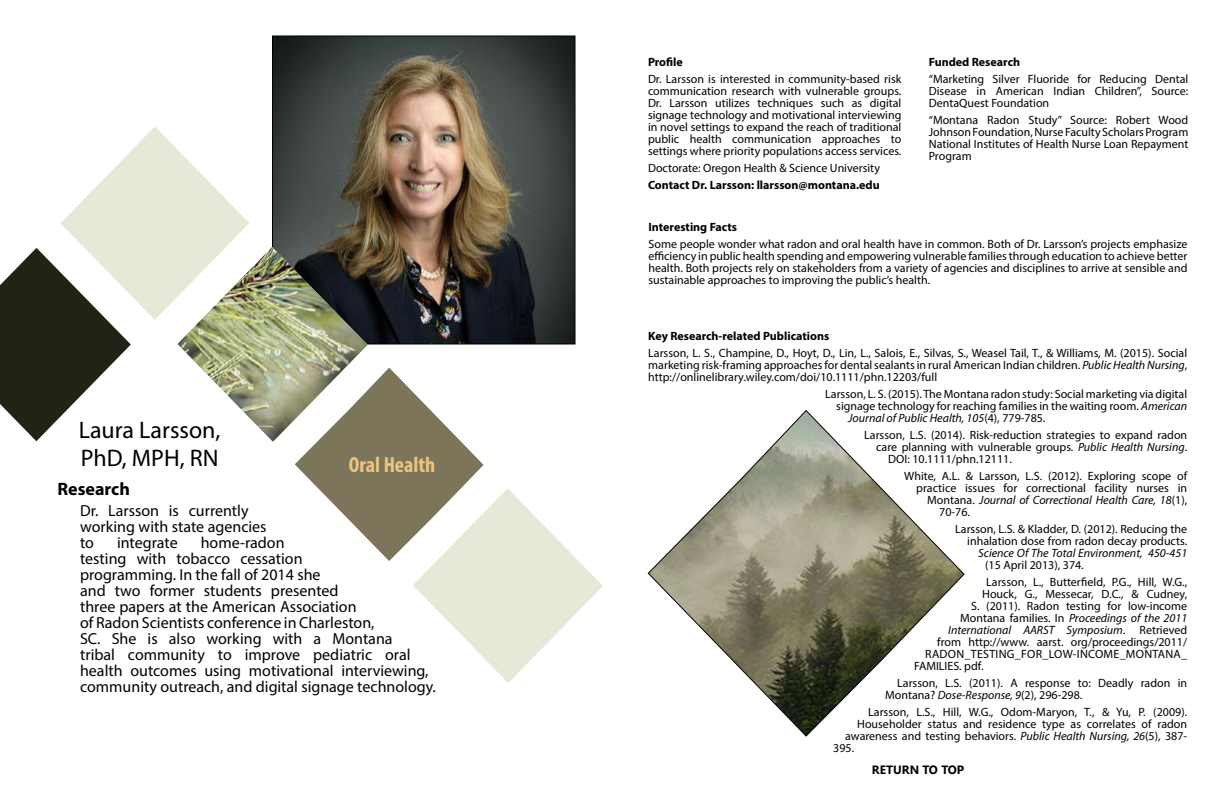
<style>
.page{position:relative;width:1224px;height:792px;background:#fff}
.page>*{position:absolute;margin:0;border:0;box-sizing:border-box;transform-origin:0 0}
.t1{font:24px/28.8px "Myriad Pro";color:#000}
.t2{font:700 condensed 22px "Myriad Pro";color:#ecc381}
.t3{font:700 18px "Myriad Pro";color:#000}
.t4{font:16px/16px "Myriad Pro";color:#000}
.t5{font:12px/12px "Myriad Pro";color:#000;text-align:justify}
.t6{font:italic 12px "Myriad Pro";color:#000}
.t7{font:700 12px "Myriad Pro";color:#000}
.t8{font:12px "Myriad Pro";letter-spacing:.02em;color:#000}
.t9{font:700 12px "Nirmala UI";color:#000}
.s1{font-style:italic}
.s2{font-style:normal}
</style>
<div class="page">
<img style="left:274px;top:38px;width:300px;height:88px">
<svg style="left:647px;top:410px;width:318px;height:327px"></svg>
<svg style="left:0;top:126px;width:603px;height:557px"></svg>
<h1 class="t1" style="left:79px;top:415px;width:143px">Laura Larsson,<br>PhD, MPH, RN</h1>
<h2 class="t2" style="left:349px;top:451px;width:88px">Oral Health</h2>
<h3 class="t3" style="left:58px;top:477px;width:74px">Research</h3>
<h3 class="t4" style="left:80px;top:503px;width:188px">Dr. Larsson is currently working with state agencies to</h3>
<p class="t4" style="left:80px;top:535px;width:357px;text-indent:121px">home-radon<br>testing with tobacco cessation<br>programming. In the fall of 2014 she<br>and two former students presented<br>three papers at the American Association<br>of Radon Scientists conference in Charleston,<br>SC. She is also working with a Montana<br>tribal community to improve pediatric oral health outcomes using motivational interviewing, community outreach, and digital signage technology.</p>
<h3 class="t4" style="left:117px;top:535px;width:62px">integrate</h3>
<p class="t7" style="left:648px;top:54px;width:36px">Profile</p>
<p class="t5" style="left:648px;top:73px;width:255px">Dr. Larsson is interested in community-based risk communication research with vulnerable groups.<br>Dr. Larsson utilizes techniques such as digital signage technology and motivational interviewing in novel settings to expand the reach of traditional public health communication approaches to settings where priority populations access services.</p>
<p class="t5" style="left:648px;top:162px;width:234px">Doctorate: Oregon Health &amp; Science University</p>
<p class="t7" style="left:648px;top:177px;width:233px">Contact Dr. Larsson: llarsson@montana.edu</p>
<p class="t7" style="left:929px;top:54px;width:93px">Funded Research</p>
<p class="t5" style="left:929px;top:73px;width:261px">“Marketing Silver Fluoride for Reducing Dental Disease in American Indian Children”, Source:<br>DentaQuest Foundation</p>
<p class="t5" style="left:929px;top:114px;width:261px">“Montana Radon Study” Source: Robert Wood Johnson Foundation, Nurse Faculty Scholars Program National Institutes of Health Nurse Loan Repayment Program</p>
<p class="t7" style="left:648px;top:219px;width:90px">Interesting Facts</p>
<p class="t5" style="left:648px;top:238px;width:541px">Some people wonder what radon and oral health have in common. Both of Dr. Larsson’s projects emphasize efficiency in public health spending and empowering vulnerable families through education to achieve better health. Both projects rely on stakeholders from a variety of agencies and disciplines to arrive at sensible and sustainable approaches to improving the public’s health.</p>
<p class="t7" style="left:648px;top:329px;width:182px">Key Research-related Publications</p>
<p class="t5" style="left:648px;top:347px;width:540px">Larsson, L. S., Champine, D., Hoyt, D., Lin, L., Salois, E., Silvas, S., Weasel Tail, T., &amp; Williams, M. (2015). Social marketing risk‐framing approaches for dental sealants in rural American Indian children. <span class="s1">Public Health Nursing</span>, http://onlinelibrary.wiley.com/doi/10.1111/phn.12203/full</p>
<p class="t5" style="left:825px;top:388px;width:364px">Larsson, L. S. (2015). The Montana radon study: Social marketing via digital</p>
<p class="t5" style="left:836px;top:400px;width:353px">signage technology for reaching families in the waiting room. <span class="s1">American</span></p>
<p class="t6" style="left:848px;top:411px;width:199px">Journal of Public Health, 105<span class="s2">(4), 779-785.</span></p>
<p class="t5" style="left:864px;top:429px;width:325px">Larsson, L.S. (2014). Risk-reduction strategies to expand radon</p>
<p class="t5" style="left:876px;top:441px;width:313px">care planning with vulnerable groups. <span class="s1">Public Health Nursing</span>.</p>
<p class="t5" style="left:888px;top:453px;width:125px">DOI: 10.1111/phn.12111.</p>
<p class="t5" style="left:904px;top:470px;width:284px">White, A.L. &amp; Larsson, L.S. (2012). Exploring scope of</p>
<p class="t5" style="left:916px;top:482px;width:273px">practice issues for correctional facility nurses in</p>
<p class="t6" style="left:927px;top:493px;width:261px"><span class="s2">Montana.</span> Journal of Correctional Health Care, 18<span class="s2">(1),</span></p>
<p class="t5" style="left:939px;top:506px;width:32px">70-76.</p>
<p class="t5" style="left:955px;top:523px;width:234px;text-align:right">Larsson, L.S. &amp; Kladder, D. (2012). Reducing the inhalation dose from radon decay products.</p>
<p class="t6" style="left:978px;top:546px;width:211px">Science Of The Total Environment, 450-451</p>
<p class="t5" style="left:985px;top:557px;width:203px;line-height:17px">(15 April 2013), 374.<br>Larsson, L., Butterfield, P.G., Hill, W.G.,</p>
<p class="t5" style="left:982px;top:588px;width:206px">Houck, G., Messecar, D.C., &amp; Cudney,</p>
<p class="t5" style="left:971px;top:600px;width:217px">S. (2011). Radon testing for low-income</p>
<p class="t6" style="left:960px;top:611px;width:229px"><span class="s2">Montana families. In</span> Proceedings of the 2011</p>
<p class="t6" style="left:948px;top:623px;width:241px">International AARST Symposium<span class="s2">. Retrieved</span></p>
<p class="t5" style="left:937px;top:636px;width:252px">from http://www. aarst. org/proceedings/2011/</p>
<p class="t8" style="left:925px;top:647px;width:263px">RADON_TESTING_FOR_LOW-INCOME_MONTANA_</p>
<p class="t5" style="left:914px;top:660px;width:71px">FAMILIES. pdf.</p>
<p class="t5" style="left:885px;top:677px;width:303px;text-indent:12px">Larsson, L.S. (2011). A response to: Deadly radon in<br>Montana? <span class="s1">Dose-Response, 9</span>(2), 296-298.</p>
<p class="t5" style="left:868px;top:706px;width:321px">Larsson, L.S., Hill, W.G., Odom-Maryon, T., &amp; Yu, P. (2009).</p>
<p class="t5" style="left:857px;top:718px;width:332px">Householder status and residence type as correlates of radon</p>
<p class="t5" style="left:845px;top:730px;width:343px">awareness and testing behaviors. <span class="s1">Public Health Nursing, 26</span>(5), 387-</p>
<p class="t5" style="left:833px;top:742px;width:22px">395.</p>
<p class="t9" style="left:872px;top:760px;width:94px">RETURN TO TOP</p>
</div>
